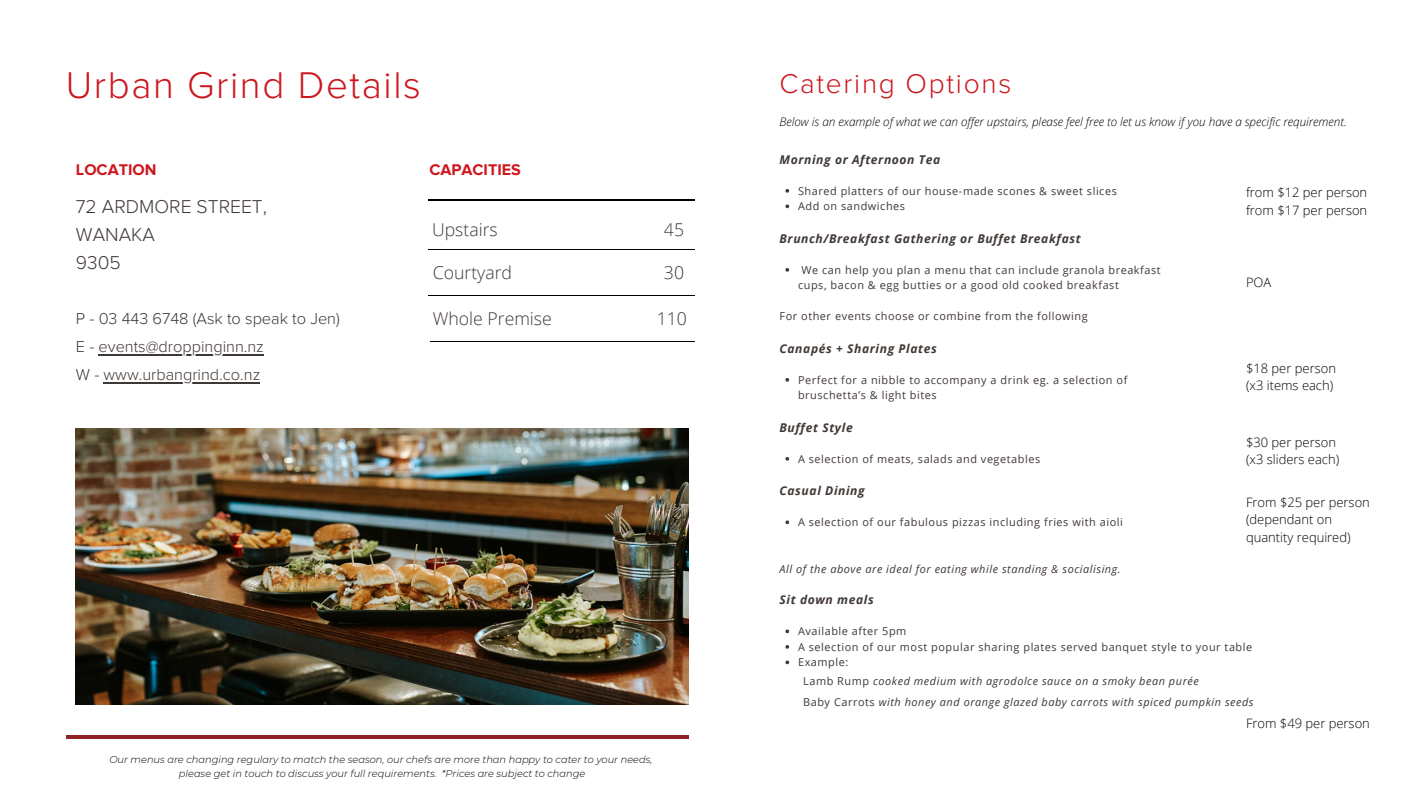
<style>
.page{position:relative;width:1418px;height:797px;background:#fff}
.page>*{position:absolute;margin:0;border:0;box-sizing:border-box;transform-origin:0 0}
.t1{font:300 38.62px "Proxima Nova";letter-spacing:.04em;color:#cd171e}
.t2{font:300 28.12px "Proxima Nova";letter-spacing:.06em;color:#cd171e}
.t3{font:300 19.25px/28px "Proxima Nova";color:#403835}
.t4{font:300 17.62px "Open Sans";color:#403835}
.t5{font:300 16.38px/28px "Proxima Nova";color:#403835}
.t6{font:700 16.12px "Proxima Nova";color:#cd171e}
.t7{font:300 13px/17.8px "Open Sans";color:#000}
.t8{font:italic 700 12.12px "Open Sans";letter-spacing:.05em;color:#403835}
.t9{font:italic 300 11.75px "Open Sans";color:#000}
.t10{font:10.88px/15.5px "Open Sans";letter-spacing:.05em;color:#403835}
.t11{font:italic 10.88px/21.4px "Open Sans";letter-spacing:.05em;color:#403835}
.t12{font:italic 300 9.88px/14px "Montserrat";color:#000;text-align:center}
.s1{font-style:normal}
</style>
<div class="page">
<hr style="left:66px;top:735px;width:622px;height:4px;background:#902125">
<hr style="left:429px;top:199px;width:266px;height:2px;background:#000">
<hr style="left:429px;top:249px;width:266px;height:1px;background:#000">
<hr style="left:429px;top:295px;width:266px;height:1px;background:#000">
<hr style="left:430px;top:341px;width:265px;height:1px;background:#000">
<img style="left:76px;top:429px;width:612px;height:275px">
<hr style="left:99px;top:354px;width:165px;height:1px;background:#403835">
<hr style="left:103px;top:382px;width:157px;height:1px;background:#403835">
<svg style="left:785px;top:189px;width:4px;height:4px"></svg>
<svg style="left:785px;top:204px;width:4px;height:4px"></svg>
<svg style="left:785px;top:268px;width:4px;height:4px"></svg>
<svg style="left:785px;top:378px;width:4px;height:4px"></svg>
<svg style="left:785px;top:457px;width:4px;height:4px"></svg>
<svg style="left:785px;top:520px;width:4px;height:4px"></svg>
<svg style="left:785px;top:629px;width:4px;height:4px"></svg>
<svg style="left:785px;top:645px;width:4px;height:4px"></svg>
<svg style="left:785px;top:660px;width:4px;height:4px"></svg>
<h1 class="t1" style="left:66px;top:63px;width:357px">Urban Grind Details</h1>
<h3 class="t6" style="left:76px;top:160px;width:82px">LOCATION</h3>
<h3 class="t3" style="left:76px;top:193px;width:193px">72 ARDMORE STREET,<br>WANAKA<br>9305</h3>
<h3 class="t5" style="left:76px;top:305px;width:265px">P - 03 443 6748 (Ask to speak to Jen)<br>E - events@droppinginn.nz<br>W - www.urbangrind.co.nz</h3>
<h3 class="t6" style="left:429px;top:160px;width:93px">CAPACITIES</h3>
<h3 class="t4" style="left:432px;top:217px;width:67px">Upstairs</h3>
<h3 class="t4" style="left:664px;top:217px;width:22px">45</h3>
<h3 class="t4" style="left:433px;top:261px;width:81px">Courtyard</h3>
<h3 class="t4" style="left:664px;top:261px;width:22px">30</h3>
<h3 class="t4" style="left:433px;top:307px;width:121px">Whole Premise</h3>
<h3 class="t4" style="left:656px;top:307px;width:32px">110</h3>
<p class="t12" style="left:109px;top:752px;width:544px">Our menus are changing regulary to match the season, our chefs are more than happy to cater to your needs, please get in touch to discuss your full requirements. *Prices are subject to change</p>
<h2 class="t2" style="left:779px;top:68px;width:233px">Catering Options</h2>
<p class="t9" style="left:779px;top:114px;width:569px">Below is an example of what we can offer upstairs, please feel free to let us know if you have a specific requirement.</p>
<p class="t8" style="left:779px;top:151px;width:162px">Morning or Afternoon Tea</p>
<p class="t10" style="left:798px;top:183px;width:320px">Shared platters of our house-made scones &amp; sweet slices<br>Add on sandwiches</p>
<p class="t8" style="left:779px;top:230px;width:303px">Brunch/Breakfast Gathering or Buffet Breakfast</p>
<p class="t10" style="left:798px;top:262px;width:364px;text-indent:3px">We can help you plan a menu that can include granola breakfast cups, bacon &amp; egg butties or a good old cooked breakfast</p>
<p class="t10" style="left:779px;top:308px;width:310px">For other events choose or combine from the following</p>
<p class="t8" style="left:779px;top:340px;width:159px">Canapés + Sharing Plates</p>
<p class="t10" style="left:798px;top:372px;width:331px">Perfect for a nibble to accompany a drink eg. a selection of bruschetta’s &amp; light bites</p>
<p class="t8" style="left:779px;top:419px;width:75px">Buffet Style</p>
<p class="t10" style="left:798px;top:451px;width:244px">A selection of meats, salads and vegetables</p>
<p class="t8" style="left:779px;top:482px;width:87px">Casual Dining</p>
<p class="t10" style="left:798px;top:514px;width:326px">A selection of our fabulous pizzas including fries with aioli</p>
<p class="t11" style="left:779px;top:558px;width:342px">All of the above are ideal for eating while standing &amp; socialising.</p>
<p class="t8" style="left:779px;top:591px;width:96px">Sit down meals</p>
<p class="t7" style="left:1246px;top:183px;width:123px;line-height:18.4px">from $12 per person from $17 per person</p>
<p class="t7" style="left:1246px;top:273px;width:27px">POA</p>
<p class="t7" style="left:1246px;top:359px;width:91px">$18 per person (x3 items each)</p>
<p class="t7" style="left:1246px;top:433px;width:95px">$30 per person (x3 sliders each)</p>
<p class="t7" style="left:1246px;top:493px;width:125px">From $25 per person (dependant on quantity required)</p>
<p class="t10" style="left:798px;top:623px;width:456px">Available after 5pm<br>A selection of our most popular sharing plates served banquet style to your table<br>Example:</p>
<p class="t11" style="left:803px;top:670px;width:452px"><span class="s1">Lamb Rump</span> cooked medium with agrodolce sauce on a smoky bean purée<br><span class="s1">Baby Carrots</span> with honey and orange glazed baby carrots with spiced pumpkin seeds</p>
<p class="t7" style="left:1246px;top:714px;width:125px">From $49 per person</p>
</div>
